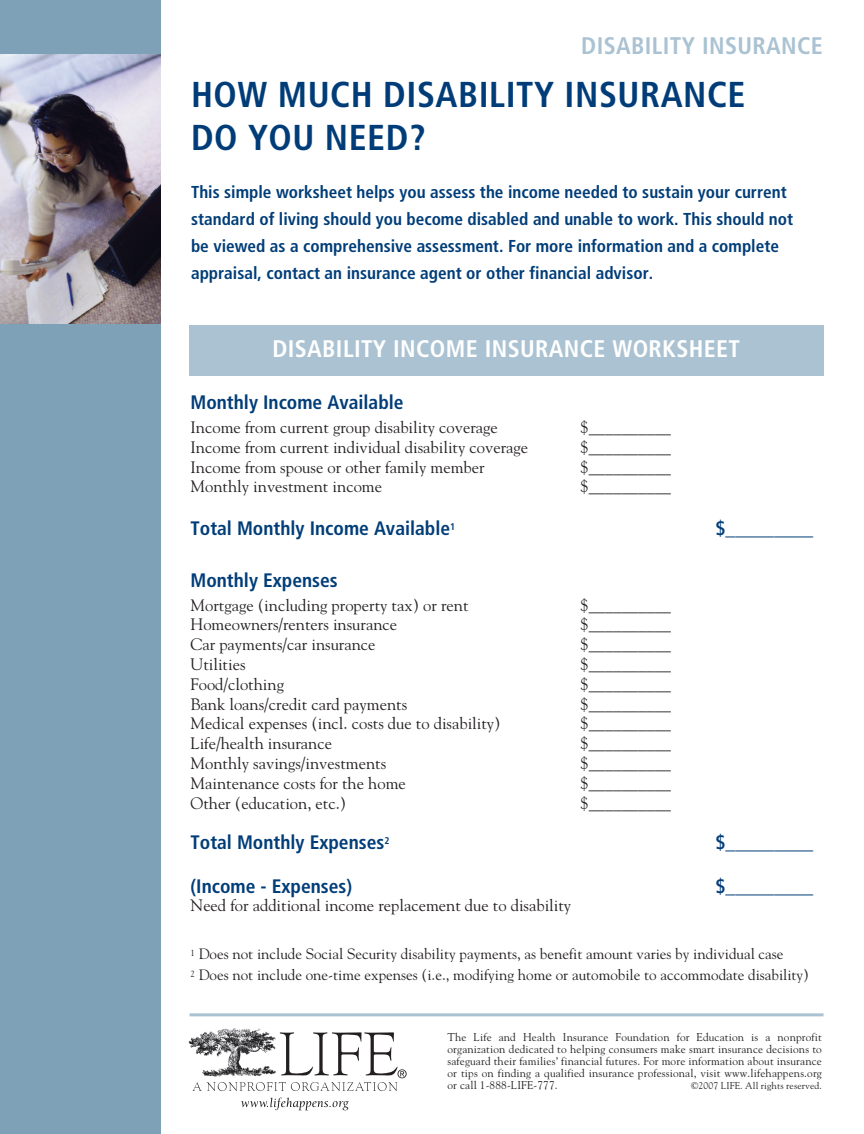
<style>
.page{position:relative;width:864px;height:1134px;background:#fff}
.page>*{position:absolute;margin:0;border:0;box-sizing:border-box;transform-origin:0 0}
.t1{font:700 condensed 36px/43.2px "Frutiger";letter-spacing:.015em;color:#003d78}
.t2{font:700 condensed 24px "Frutiger";letter-spacing:.015em;color:#fff}
.t3{font:700 condensed 24px "Frutiger";letter-spacing:.015em;color:#aac2d2}
.t4{font:700 condensed 19.5px "Frutiger";color:#003d78}
.t5{font:700 condensed 17.25px/27px "Frutiger";color:#003d78}
.t6{font:16.5px "Goudy";color:#231f20}
.t7{font:15px/21px "Goudy";color:#231f20}
.t8{font:11.25px/12px "Goudy";letter-spacing:.015em;color:#231f20;text-align:justify}
.t9{font:9.75px "Goudy";letter-spacing:.01em;color:#231f20}
</style>
<div class="page">
<div style="left:0;top:0;width:160px;height:1134px;background:#7ea1b7"></div>
<img style="left:0;top:54px;width:160px;height:270px">
<div style="left:189px;top:326px;width:635px;height:50px;background:#aac2d2"></div>
<img style="left:188px;top:1028px;width:78px;height:20px">
<svg style="left:192px;top:1032px;width:215px;height:59px"></svg>
<svg style="left:241px;top:1098px;width:108px;height:12px"></svg>
<hr style="left:189px;top:1013px;width:635px;height:3px;background:#aac2d2">
<h2 class="t3" style="left:581px;top:31px;width:243px">Disability Insurance</h2>
<h1 class="t1" style="left:191px;top:73px;width:556px">How Much Disability Insurance<br>Do You Need?</h1>
<p class="t5" style="left:191px;top:178px;width:604px">This simple worksheet helps you assess the income needed to sustain your current standard of living should you become disabled and unable to work. This should not be viewed as a comprehensive assessment. For more information and a complete appraisal, contact an insurance agent or other financial advisor.</p>
<h2 class="t2" style="left:272px;top:335px;width:28px">DISABILITYINCO</h2>
<h2 class="t2" style="left:446px;top:335px;width:53px">ME INSURANCE</h2>
<h2 class="t2" style="left:612px;top:335px;width:18px">WOR</h2>
<h2 class="t2" style="left:662px;top:335px;width:54px">KSHEET</h2>
<p class="t4" style="left:190px;top:391px;width:215px">Monthly Income Available</p>
<p class="t6" style="left:190px;top:417px;width:309px">Income from current group disability coverage</p>
<p class="t6" style="left:580px;top:417px;width:92px">$__________</p>
<p class="t6" style="left:190px;top:437px;width:339px">Income from current individual disability coverage</p>
<p class="t6" style="left:580px;top:437px;width:92px">$__________</p>
<p class="t6" style="left:190px;top:457px;width:296px">Income from spouse or other family member</p>
<p class="t6" style="left:580px;top:457px;width:92px">$__________</p>
<p class="t6" style="left:190px;top:476px;width:193px">Monthly investment income</p>
<p class="t6" style="left:580px;top:476px;width:92px">$__________</p>
<p class="t4" style="left:190px;top:516px;width:266px">Total Monthly Income Available<sup>1</sup></p>
<p class="t4" style="left:715px;top:516px;width:99px">$_________</p>
<p class="t4" style="left:190px;top:568px;width:149px">Monthly Expenses</p>
<p class="t6" style="left:190px;top:595px;width:280px">Mortgage (including property tax) or rent</p>
<p class="t6" style="left:580px;top:595px;width:92px">$__________</p>
<p class="t6" style="left:190px;top:614px;width:208px">Homeowners/renters insurance</p>
<p class="t6" style="left:580px;top:614px;width:92px">$__________</p>
<p class="t6" style="left:190px;top:634px;width:187px">Car payments/car insurance</p>
<p class="t6" style="left:580px;top:634px;width:92px">$__________</p>
<p class="t6" style="left:190px;top:654px;width:56px">Utilities</p>
<p class="t6" style="left:580px;top:654px;width:92px">$__________</p>
<p class="t6" style="left:190px;top:674px;width:95px">Food/clothing</p>
<p class="t6" style="left:580px;top:674px;width:92px">$__________</p>
<p class="t6" style="left:190px;top:694px;width:218px">Bank loans/credit card payments</p>
<p class="t6" style="left:580px;top:694px;width:92px">$__________</p>
<p class="t6" style="left:190px;top:713px;width:312px">Medical expenses (incl. costs due to disability)</p>
<p class="t6" style="left:580px;top:713px;width:92px">$__________</p>
<p class="t6" style="left:190px;top:733px;width:143px">Life/health insurance</p>
<p class="t6" style="left:580px;top:733px;width:92px">$__________</p>
<p class="t6" style="left:190px;top:753px;width:197px">Monthly savings/investments</p>
<p class="t6" style="left:580px;top:753px;width:92px">$__________</p>
<p class="t6" style="left:190px;top:773px;width:217px">Maintenance costs for the home</p>
<p class="t6" style="left:580px;top:773px;width:92px">$__________</p>
<p class="t6" style="left:190px;top:793px;width:157px">Other (education, etc.)</p>
<p class="t6" style="left:580px;top:793px;width:92px">$__________</p>
<p class="t4" style="left:190px;top:831px;width:201px">Total Monthly Expenses<sup>2</sup></p>
<p class="t4" style="left:715px;top:831px;width:99px">$_________</p>
<p class="t4" style="left:190px;top:874px;width:163px">(Income - Expenses)</p>
<p class="t4" style="left:715px;top:874px;width:99px">$_________</p>
<p class="t6" style="left:190px;top:895px;width:382px">Need for additional income replacement due to disability</p>
<p class="t7" style="left:190px;top:943px;width:620px"><sup>1</sup> Does not include Social Security disability payments, as benefit amount varies by individual case<br><sup>2</sup> Does not include one-time expenses (i.e., modifying home or automobile to accommodate disability)</p>
<p class="t8" style="left:447px;top:1031px;width:376px">The Life and Health Insurance Foundation for Education is a nonprofit organization dedicated to helping consumers make smart insurance decisions to safeguard their families’ financial futures. For more information about insurance or tips on finding a qualified insurance professional, visit www.lifehappens.org or call 1-888-LIFE-777.</p>
<p class="t9" style="left:691px;top:1080px;width:132px">©2007 LIFE. All rights reserved.</p>
</div>
